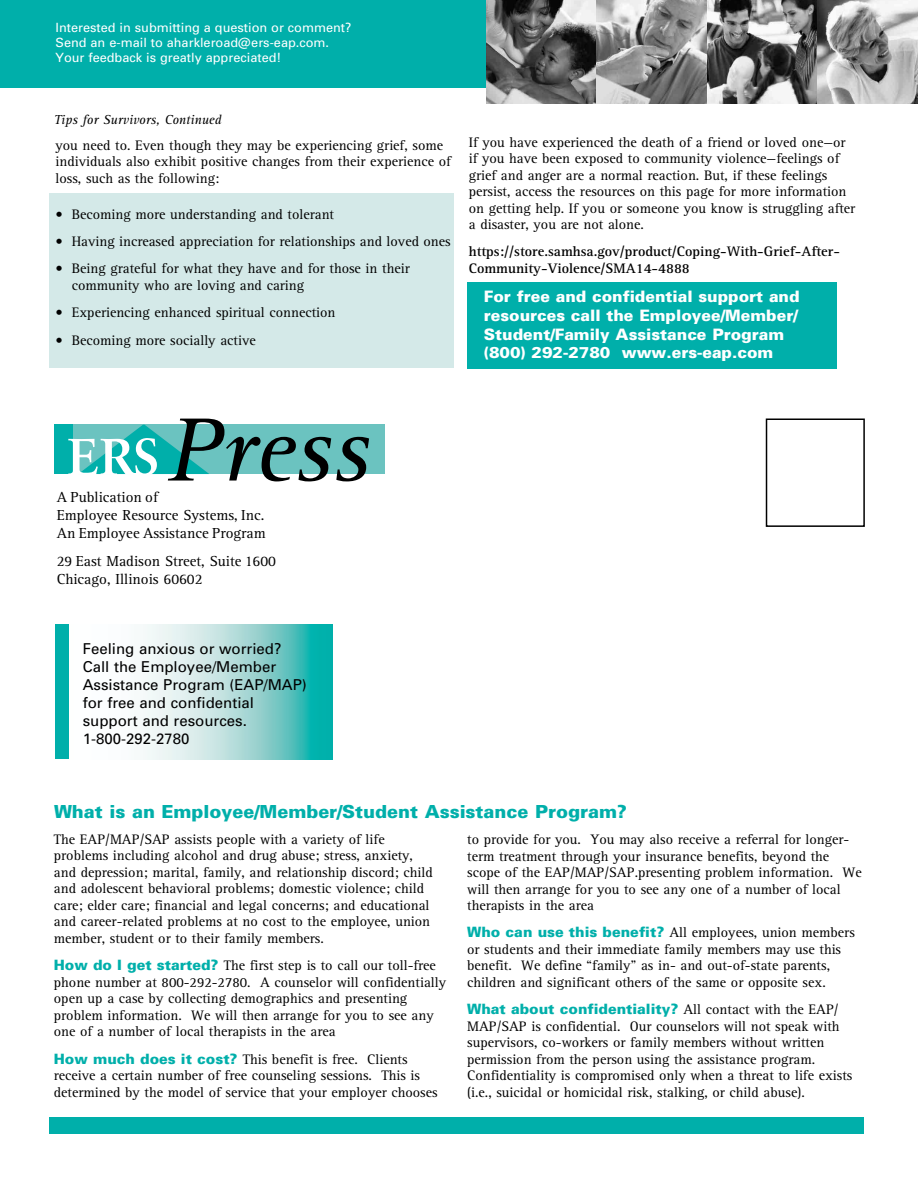
<style>
.page{position:relative;width:918px;height:1188px;background:#fff}
.page>*{position:absolute;margin:0;border:0;box-sizing:border-box;transform-origin:0 0}
.t1{font:italic 93px "Rotis Serif";color:#000}
.t2{font:900 18px "Univers";color:#00afaa}
.t3{font:900 15.75px/18.8px "Univers";color:#fff}
.t4{font:15px/18px "Univers";color:#000}
.t5{font:15px/18px "Rotis Serif";color:#000}
.t6{font:14.25px/16.5px "Rotis Serif";color:#000}
.t7{font:700 14.25px/16.5px "Rotis Serif";color:#000}
.t8{font:900 14.25px "Univers";color:#00afaa}
.t9{font:italic 13.5px "Rotis Serif";color:#000}
.t10{font:12.75px/15px "Univers";color:#fff}
.s1{font-family:"Univers";font-weight:900;color:#00afaa}
.s2{font-family:"Rotis Serif";font-weight:400;color:#000}
</style>
<div class="page">
<div style="left:50px;top:193px;width:404px;height:175px;background:#d4e9e8"></div>
<div style="left:54px;top:425px;width:20px;height:49px;background:#00afaa"></div>
<div style="left:73px;top:425px;width:312px;height:49px;background:#6bc3c0"></div>
<svg style="left:68px;top:425px;width:141px;height:49px"></svg>
<div style="left:0;top:0;width:918px;height:88px;background:#00afaa"></div>
<img style="left:486px;top:0;width:111px;height:104px">
<svg style="left:597px;top:0;width:110px;height:104px;background:#979797"></svg>
<svg style="left:707px;top:0;width:111px;height:104px;background:#7b7b7b"></svg>
<svg style="left:818px;top:0;width:100px;height:104px;background:#ababab"></svg>
<svg style="left:68px;top:624px;width:264px;height:135px"></svg>
<div style="left:55px;top:624px;width:13px;height:135px;background:#00afaa"></div>
<div style="left:766px;top:418px;width:99px;height:109px;background:#fff;border:2px solid #000"></div>
<div style="left:468px;top:283px;width:369px;height:86px;background:#00afaa"></div>
<div style="left:50px;top:1117px;width:814px;height:17px;background:#00afaa"></div>
<p class="t10" style="left:56px;top:20px;width:298px">Interested in submitting a question or comment?<br>Send an e-mail to aharkleroad@ers-eap.com.<br>Your feedback is greatly appreciated!</p>
<p class="t9" style="left:54px;top:112px;width:169px">Tips for Survivors, Continued</p>
<p class="t6" style="left:56px;top:137px;width:397px">you need to. Even though they may be experiencing grief, some individuals also exhibit positive changes from their experience of loss, such as the following:</p>
<p class="t6" style="left:56px;top:206px;width:280px">• Becoming more understanding and tolerant</p>
<p class="t6" style="left:56px;top:234px;width:397px">• Having increased appreciation for relationships and loved ones</p>
<p class="t6" style="left:72px;top:261px;width:339px;text-indent:-16px">• Being grateful for what they have and for those in their community who are loving and caring</p>
<p class="t6" style="left:56px;top:305px;width:282px">• Experiencing enhanced spiritual connection</p>
<p class="t6" style="left:56px;top:332px;width:202px">• Becoming more socially active</p>
<p class="t6" style="left:469px;top:134px;width:388px">If you have experienced the death of a friend or loved one—or if you have been exposed to community violence—feelings of grief and anger are a normal reaction. But, if these feelings persist, access the resources on this page for more information on getting help. If you or someone you know is struggling after a disaster, you are not alone.</p>
<p class="t7" style="left:469px;top:244px;width:373px">https://store.samhsa.gov/product/Coping-With-Grief-After-<br>Community-Violence/SMA14-4888</p>
<p class="t3" style="left:484px;top:287px;width:317px">For free and confidential support and resources call the Employee/Member/ Student/Family Assistance Program (800) 292-2780 www.ers-eap.com</p>
<h1 class="t1" style="left:167px;top:398px;width:205px">Press</h1>
<p class="t5" style="left:57px;top:488px;width:211px">A Publication of<br>Employee Resource Systems, Inc.<br>An Employee Assistance Program</p>
<p class="t5" style="left:57px;top:553px;width:221px">29 East Madison Street, Suite 1600<br>Chicago, Illinois 60602</p>
<p class="t4" style="left:83px;top:639px;width:226px">Feeling anxious or worried?<br>Call the Employee/Member<br>Assistance Program (EAP/MAP) for free and confidential support and resources.<br>1-800-292-2780</p>
<p class="t2" style="left:54px;top:801px;width:574px">What is an Employee/Member/Student Assistance Program?</p>
<p class="t6" style="left:54px;top:831px;width:380px">The EAP/MAP/SAP assists people with a variety of life problems including alcohol and drug abuse; stress, anxiety, and depression; marital, family, and relationship discord; child and adolescent behavioral problems; domestic violence; child care; elder care; financial and legal concerns; and educational and career-related problems at no cost to the employee, union member, student or to their family members.</p>
<p class="t6" style="left:54px;top:958px;width:394px"><span class="s1">How do I get started?</span> The first step is to call our toll-free phone number at 800-292-2780. A counselor will confidentially open up a case by collecting demographics and presenting problem information. We will then arrange for you to see any one of a number of local therapists in the area</p>
<p class="t6" style="left:54px;top:1051px;width:385px"><span class="s1">How much does it cost?</span> This benefit is free. Clients receive a certain number of free counseling sessions. This is determined by the model of service that your employer chooses</p>
<p class="t6" style="left:467px;top:831px;width:396px">to provide for you. You may also receive a referral for longer&shy;term treatment through your insurance benefits, beyond the scope of the EAP/MAP/SAP.presenting problem information. We will then arrange for you to see any one of a number of local therapists in the area</p>
<p class="t6" style="left:467px;top:925px;width:389px"><span class="s1">Who can use this benefit?</span> All employees, union members or students and their immediate family members may use this benefit. We define “family” as in- and out-of-state parents, children and significant others of the same or opposite sex.</p>
<p class="t8" style="left:467px;top:1000px;width:373px">What about confidentiality? <span class="s2">All contact with the EAP/</span></p>
<p class="t6" style="left:467px;top:1018px;width:387px">MAP/SAP is confidential. Our counselors will not speak with supervisors, co-workers or family members without written permission from the person using the assistance program.<br>Confidentiality is compromised only when a threat to life exists (i.e., suicidal or homicidal risk, stalking, or child abuse).</p>
</div>
